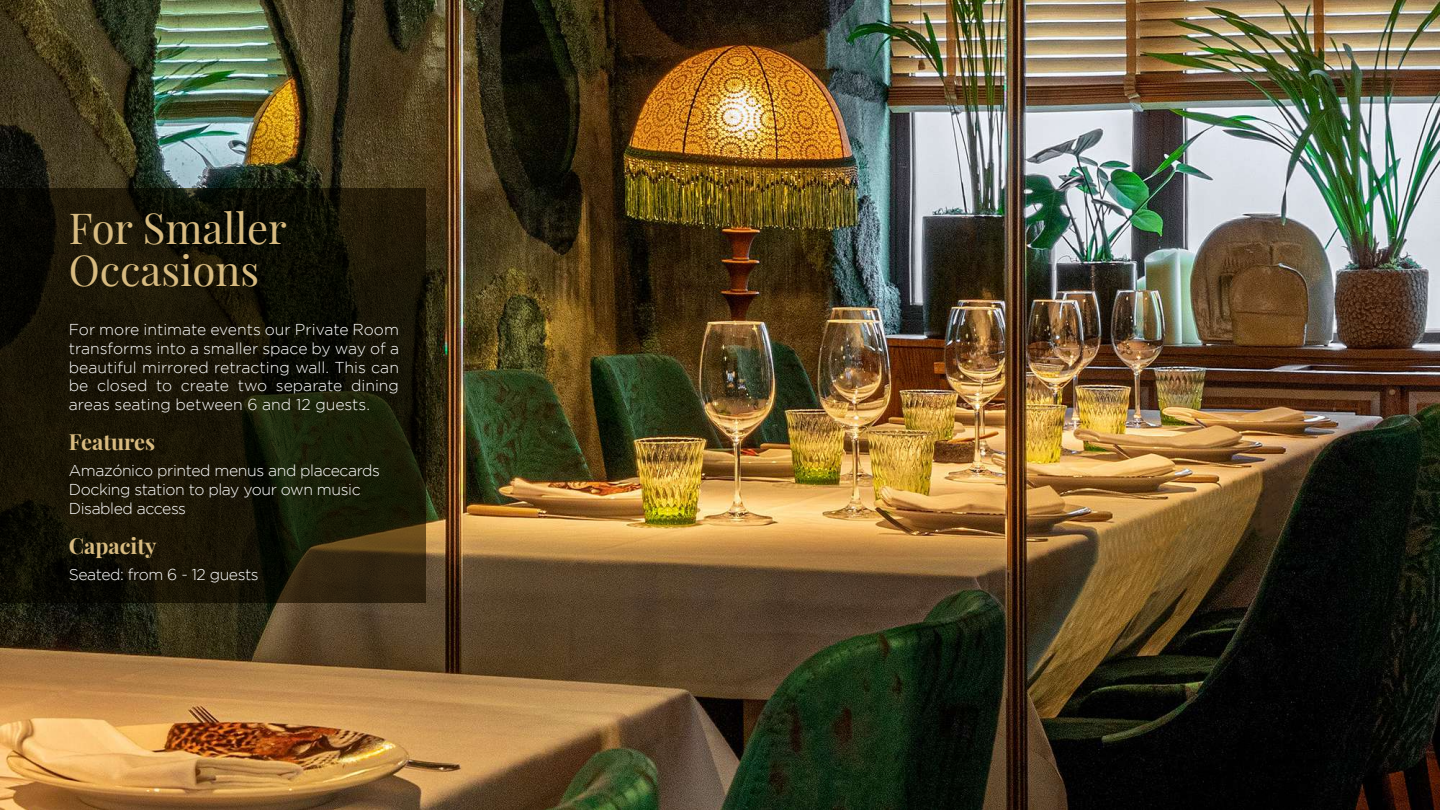
<style>
.page{position:relative;width:1440px;height:810px;background:#fff}
.page>*{position:absolute;margin:0;border:0;box-sizing:border-box;transform-origin:0 0}
.t1{font:41.92px/41.9px "Playfair Display";color:#d8bb80}
.t2{font:700 21.75px "Playfair Display";color:#d8bb80}
.t3{font:300 15.75px/18.9px "Gotham";letter-spacing:-.025em;color:#fff}
</style>
<div class="page">
<img style="left:0;top:0;width:1440px;height:810px">
<svg style="left:0;top:188px;width:425px;height:415px;background:#181506"></svg>
<h1 class="t1" style="left:69px;top:204px;width:220px">For Smaller<br>Occasions</h1>
<p class="t3" style="left:69px;top:320px;width:332px;text-align:justify">For more intimate events our Private Room transforms into a smaller space by way of a beautiful mirrored retracting wall. This can be closed to create two separate dining areas seating between 6 and 12 guests.</p>
<h2 class="t2" style="left:69px;top:425px;width:88px">Features</h2>
<p class="t3" style="left:69px;top:461px;width:313px">Amazónico printed menus and placecards<br>Docking station to play your own music<br>Disabled access</p>
<h2 class="t2" style="left:69px;top:529px;width:89px">Capacity</h2>
<p class="t3" style="left:69px;top:565px;width:191px">Seated: from 6 - 12 guests</p>
</div>
